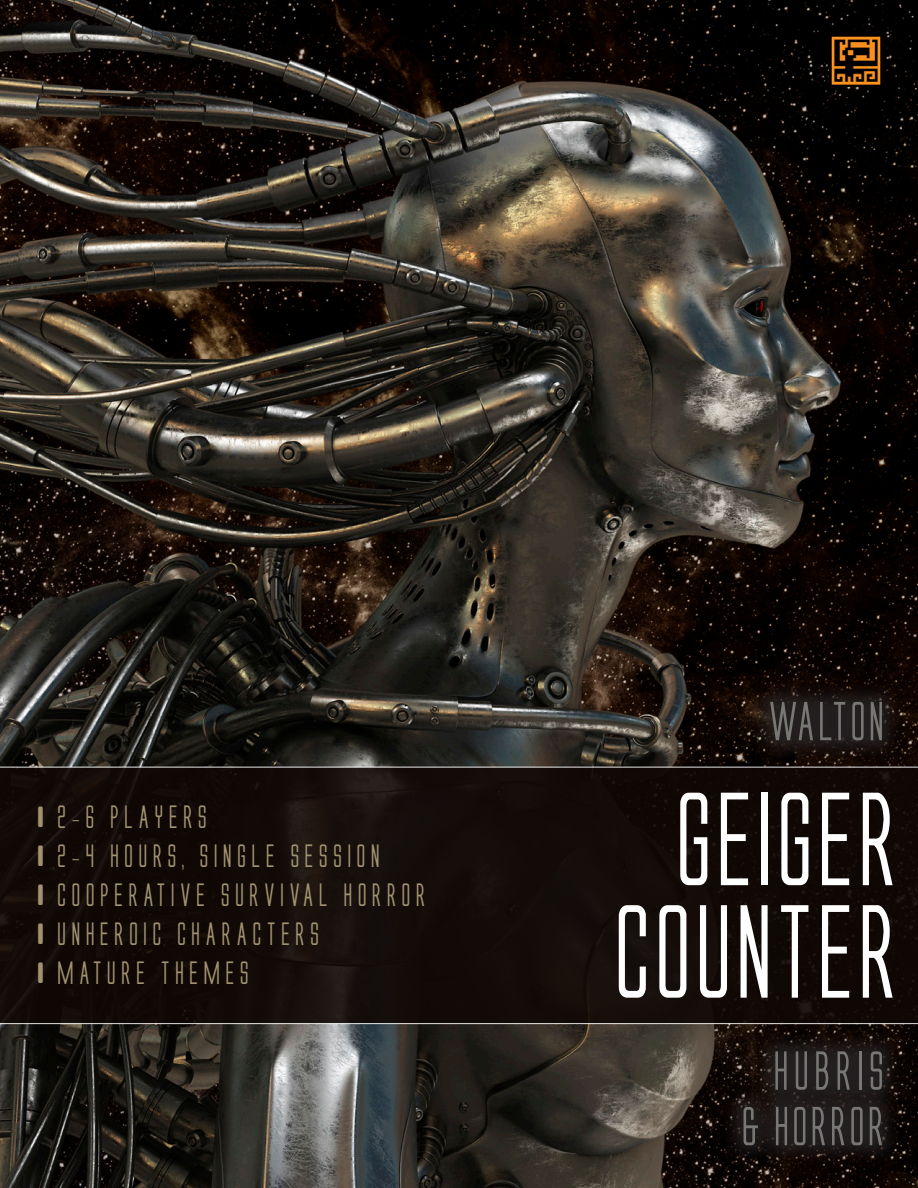
<style>
.page{position:relative;width:918px;height:1188px;background:#fff}
.page>*{position:absolute;margin:0;border:0;box-sizing:border-box;transform-origin:0 0}
.t1{font:123px/112.5px "Alien League II Bold";letter-spacing:.02em;color:#fff;text-align:center}
.t2{font:51px/55.5px "Alien League II Bold";letter-spacing:.07em;color:#777774;text-align:right}
.t3{font:51px "Alien League II Bold";letter-spacing:.05em;color:#777774}
.t4{font:700 30px "Alien League";letter-spacing:.05em;color:#a19370}
</style>
<div class="page">
<img style="left:0;top:0;width:918px;height:1188px">
<div style="left:0;top:767px;width:918px;height:257px;background:#120b07"></div>
<svg style="left:720px;top:1028px;width:182px;height:136px;background:#1b1514"></svg>
<svg style="left:747px;top:679px;width:154px;height:81px;background:#1b1412"></svg>
<img style="left:830px;top:34px;width:52px;height:53px">
<p class="t4" style="left:36px;top:802px;width:175px">• 2-6 PLAYERS</p>
<p class="t4" style="left:36px;top:841px;width:348px">• 2-4 HOURS, SINGLE SESSION</p>
<p class="t4" style="left:36px;top:880px;width:394px">• COOPERATIVE SURVIVAL HORROR</p>
<p class="t4" style="left:36px;top:919px;width:287px">• UNHEROIC CHARACTERS</p>
<p class="t4" style="left:36px;top:958px;width:217px">• MATURE THEMES</p>
<p class="t3" style="left:768px;top:696px;width:118px">WALTON</p>
<p class="t1" style="left:613px;top:783px;width:286px">GEIGER<br>COUNTER</p>
<p class="t2" style="left:741px;top:1043px;width:145px">HUBRIS<br>&amp; HORROR</p>
</div>
